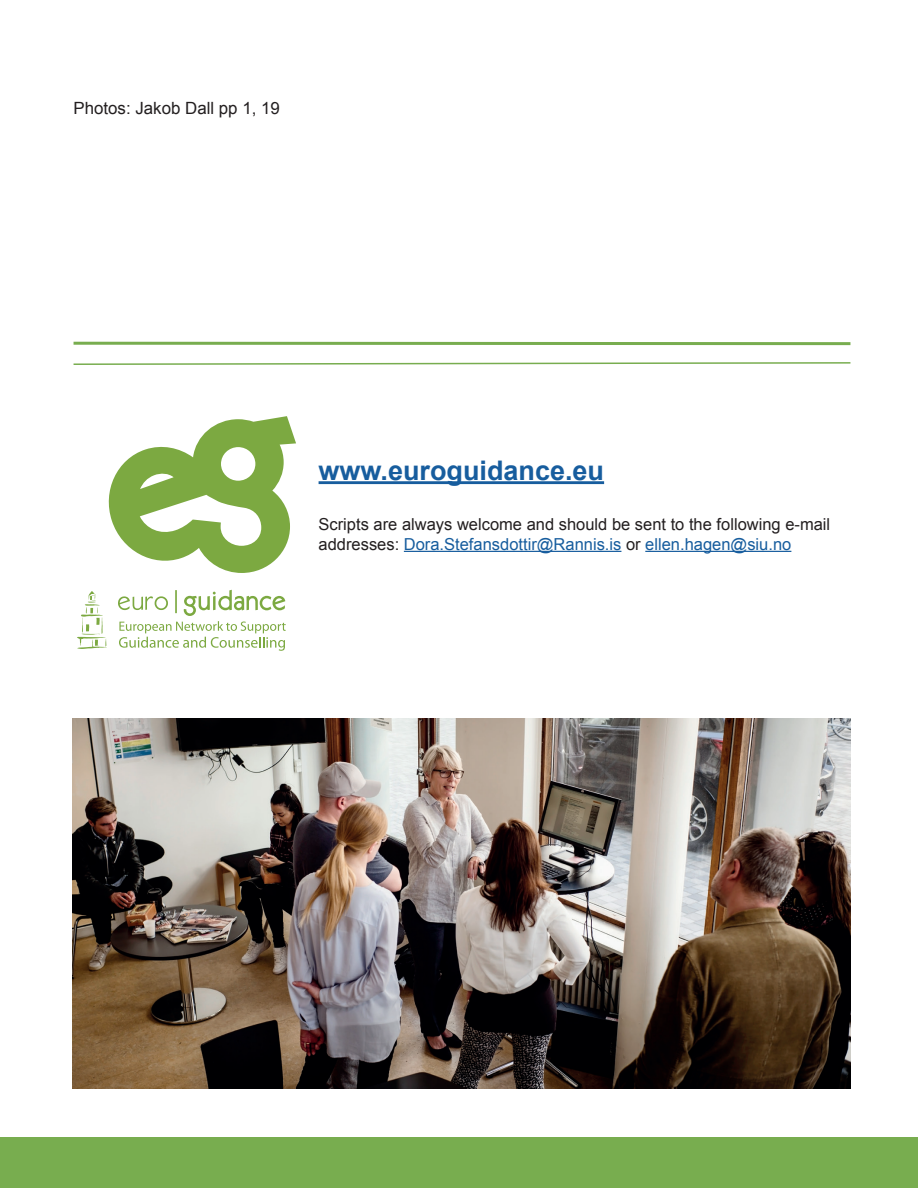
<style>
.page{position:relative;width:918px;height:1188px;background:#fff}
.page>*{position:absolute;margin:0;border:0;box-sizing:border-box;transform-origin:0 0}
.t1{font:700 27px "Arial";color:#175d9e}
.t2{font:16.8px "Arial";color:#231f20}
.t3{font:16.5px/19.8px "Arial";color:#231f20}
.s1{color:#175d9e}
</style>
<div class="page">
<div style="left:0;top:1138px;width:918px;height:50px;background:#78ad4f"></div>
<svg style="left:73px;top:362px;width:778px;height:3px"></svg>
<hr style="left:74px;top:342px;width:776px;height:3px;background:#78ad4f">
<hr style="left:319px;top:481px;width:285px;height:3px;background:#175d9e">
<hr style="left:404px;top:551px;width:217px;height:1px;background:#175d9e">
<hr style="left:645px;top:551px;width:146px;height:1px;background:#175d9e">
<img style="left:72px;top:719px;width:778px;height:370px">
<svg style="left:77px;top:591px;width:30px;height:58px"></svg>
<svg style="left:108px;top:416px;width:188px;height:157px"></svg>
<svg style="left:118px;top:590px;width:168px;height:61px"></svg>
<p class="t2" style="left:74px;top:97px;width:208px">Photos: Jakob Dall pp 1, 19</p>
<h1 class="t1" style="left:319px;top:453px;width:287px">www.euroguidance.eu</h1>
<p class="t3" style="left:319px;top:514px;width:513px">Scripts are always welcome and should be sent to the following e-mail addresses: <span class="s1">Dora.Stefansdottir@Rannis.is</span> or <span class="s1">ellen.hagen@siu.no</span></p>
</div>
